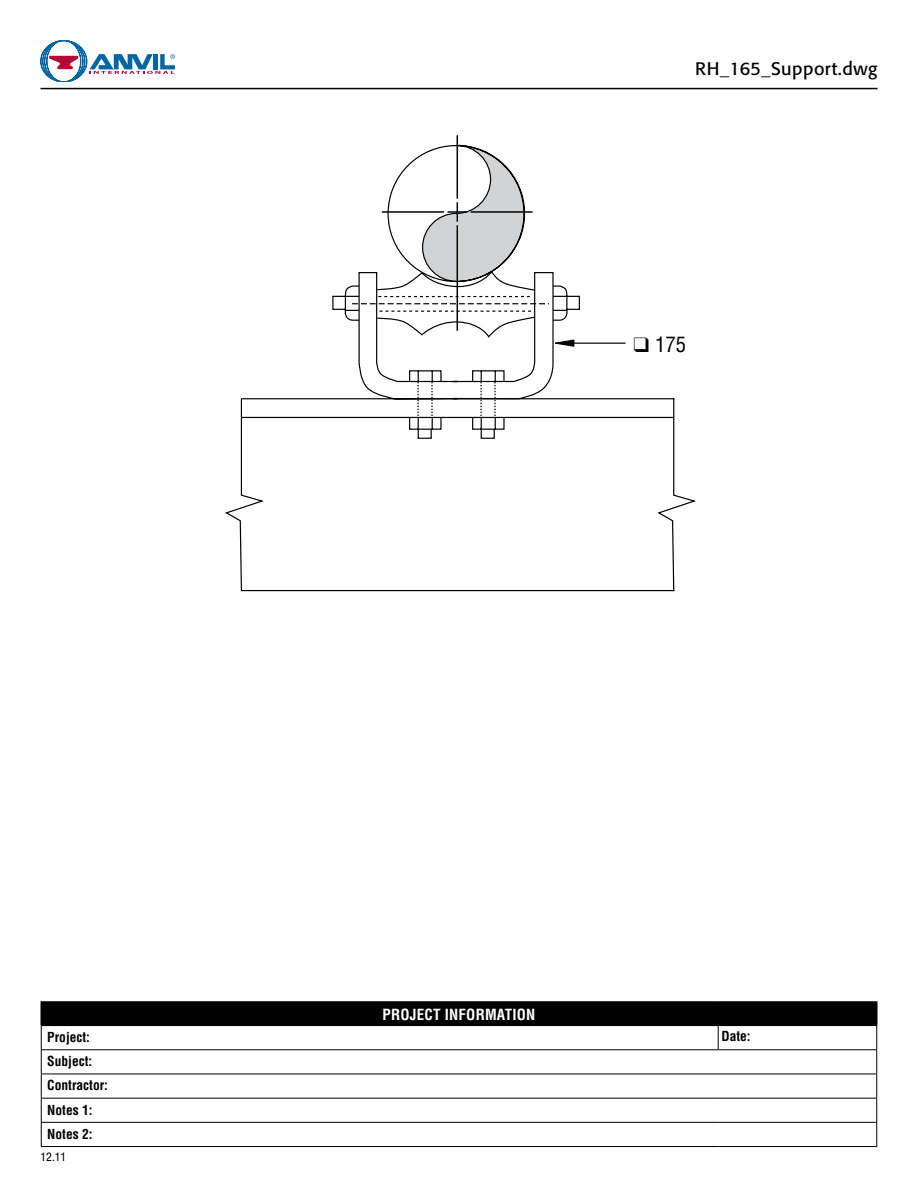
<style>
.page{position:relative;width:918px;height:1188px;background:#fff}
.page>*{position:absolute;margin:0;border:0;box-sizing:border-box;transform-origin:0 0}
.t1{font:condensed 20.85px "Helvetica";color:#000}
.t2{font:18px "Formata";letter-spacing:.025em;color:#000}
.t3{font:700 condensed 15px "Helvetica";letter-spacing:.015em;color:#fff}
.t4{font:700 condensed 13.5px/24.2px "Helvetica";color:#000}
.t5{font:condensed 12px "Helvetica Neue";color:#000}
</style>
<div class="page">
<div style="left:41px;top:1002px;width:836px;height:24px;background:#000"></div>
<hr style="left:40px;top:1001px;width:678px;height:2px;background:#000">
<hr style="left:40px;top:1003px;width:2px;height:22px;background:#000">
<hr style="left:718px;top:1001px;width:159px;height:2px;background:#000">
<hr style="left:876px;top:1003px;width:2px;height:22px;background:#000">
<svg style="left:718px;top:1026px;width:1px;height:23px"></svg>
<hr style="left:41px;top:1049px;width:677px;height:1px;background:#000">
<hr style="left:718px;top:1049px;width:159px;height:1px;background:#000">
<hr style="left:41px;top:1074px;width:677px;height:1px;background:#000">
<hr style="left:718px;top:1074px;width:159px;height:1px;background:#000">
<svg style="left:876px;top:1026px;width:1px;height:120px"></svg>
<hr style="left:41px;top:1098px;width:677px;height:1px;background:#000">
<hr style="left:718px;top:1098px;width:159px;height:1px;background:#000">
<hr style="left:41px;top:1122px;width:677px;height:1px;background:#000">
<svg style="left:41px;top:1026px;width:1px;height:120px"></svg>
<hr style="left:718px;top:1122px;width:159px;height:1px;background:#000">
<hr style="left:41px;top:1146px;width:677px;height:1px;background:#000">
<hr style="left:718px;top:1146px;width:159px;height:1px;background:#000">
<svg style="left:40px;top:40px;width:135px;height:42px"></svg>
<hr style="left:40px;top:88px;width:838px;height:1px;background:#000">
<svg style="left:225px;top:342px;width:471px;height:249px"></svg>
<svg style="left:431px;top:382px;width:2px;height:35px"></svg>
<svg style="left:417px;top:382px;width:2px;height:35px"></svg>
<svg style="left:471px;top:370px;width:34px;height:69px"></svg>
<hr style="left:556px;top:343px;width:69px;height:1px;background:#000">
<hr style="left:457px;top:136px;width:1px;height:62px;background:#000">
<svg style="left:332px;top:144px;width:249px;height:204px"></svg>
<h2 class="t2" style="left:695px;top:57px;width:184px">RH_165_Support.dwg</h2>
<h1 class="t1" style="left:634px;top:332px;width:54px">❑ 175</h1>
<p class="t3" style="left:383px;top:1005px;width:154px">PROJECT INFORMATION</p>
<p class="t4" style="left:47px;top:1025px;width:44px">Project:</p>
<p class="t4" style="left:721px;top:1024px;width:31px">Date:</p>
<p class="t4" style="left:47px;top:1049px;width:62px">Subject:<br>Contractor:<br>Notes 1:<br>Notes 2:</p>
<p class="t5" style="left:40px;top:1150px;width:27px">12.11</p>
</div>
